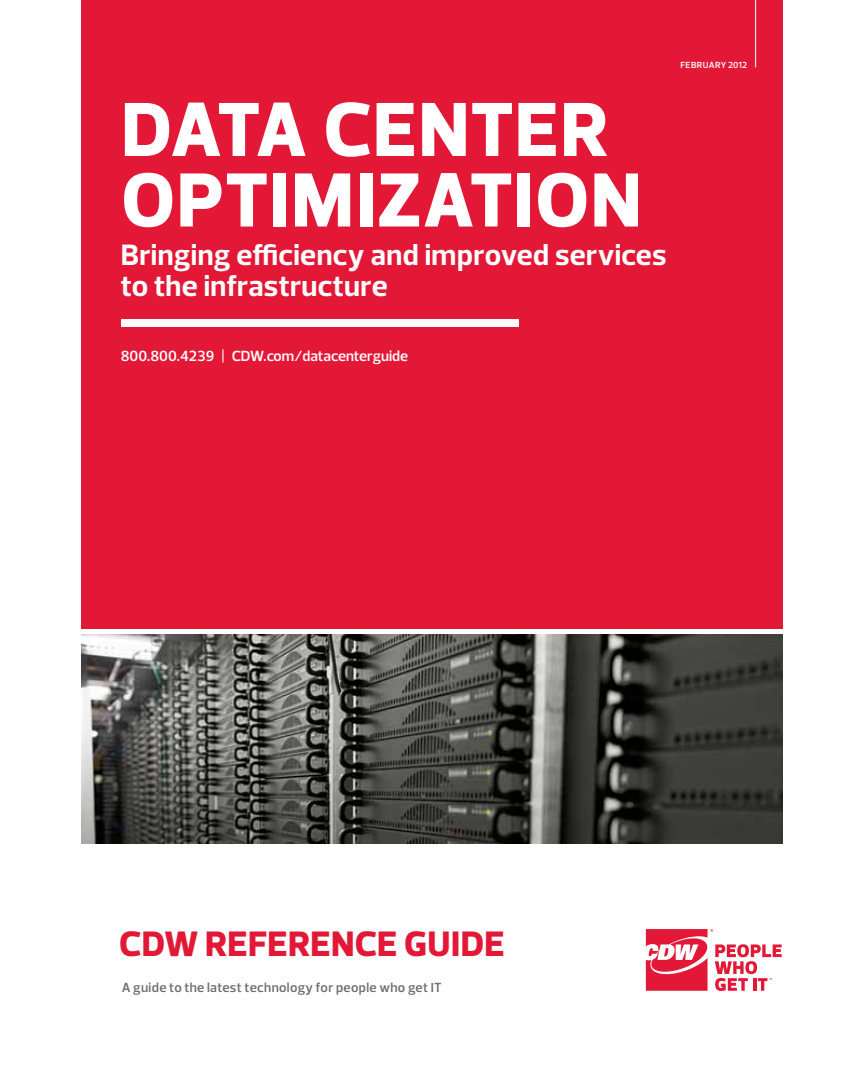
<style>
.page{position:relative;width:864px;height:1080px;background:#fff}
.page>*{position:absolute;margin:0;border:0;box-sizing:border-box;transform-origin:0 0}
.t1{font:800 78px/70.5px "Prelo";letter-spacing:.01em;color:#fff}
.t2{font:800 36px "Prelo";letter-spacing:.01em;color:#e31837}
.t3{font:700 30px/31.5px "Prelo";letter-spacing:.01em;color:#fff}
.t4{font:600 15px "Prelo";color:#fff}
.t5{font:600 13.5px "Prelo";letter-spacing:.025em;color:#6d6e71}
.t6{font:600 9px "Prelo";letter-spacing:.03em;color:#fff}
</style>
<div class="page">
<div style="left:81px;top:0;width:701px;height:628px;background:#e31837"></div>
<hr style="left:755px;top:0;width:1px;height:68px;background:#fff">
<div style="left:122px;top:319px;width:397px;height:7px;background:#fff"></div>
<img style="left:81px;top:635px;width:702px;height:208px">
<svg style="left:646px;top:929px;width:136px;height:62px"></svg>
<h1 class="t1" style="left:121px;top:95px;width:439px">DATA CENTER<br>OPTIMIZATION</h1>
<p class="t3" style="left:121px;top:239px;width:547px">Bringing efficiency and improved services to the infrastructure</p>
<p class="t6" style="left:680px;top:59px;width:68px">February 2012</p>
<p class="t4" style="left:121px;top:346px;width:289px">800.800.4239 | CDW.com/datacenterguide</p>
<p class="t2" style="left:119px;top:921px;width:387px">CDW REFERENCE GUIDE</p>
<p class="t5" style="left:122px;top:979px;width:322px">A guide to the latest technology for people who get IT</p>
</div>
